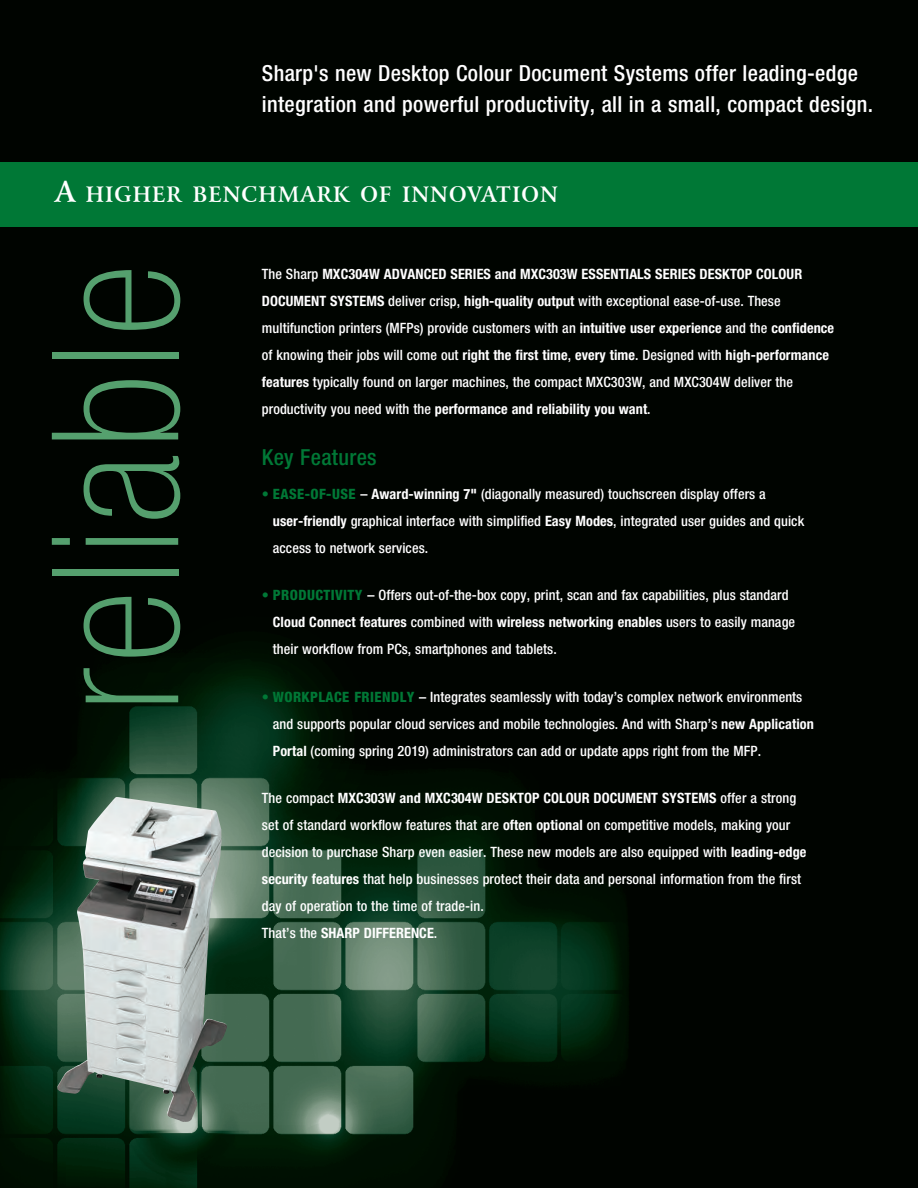
<style>
.page{position:relative;width:918px;height:1188px;background:#fff}
.page>*{position:absolute;margin:0;border:0;box-sizing:border-box;transform-origin:0 0}
.t1{font:100 condensed 177px "Helvetica Neue LT Std";letter-spacing:.03em;color:#55a06e}
.Sales_Lead-in_Blurb{font:500 condensed 22.2px/31.5px "Helvetica Neue LT Std";letter-spacing:.015em;color:#fff}
.KEY_Feature_for_Intr{font:500 condensed 22.2px "Helvetica Neue LT Std";letter-spacing:.015em;color:#007836}
.VM_Title_White_Bembo{font:700 21.3px "Arrus BT";letter-spacing:.055em;color:#fff;scale:.95 1}
.Intro_Text_white{font:500 condensed 14.25px/27px "Helvetica Neue LT Std";letter-spacing:.005em;color:#fff}
.s1{font-size:28.35px}
.s2{font-weight:700}
.s3{color:#007836}
.s4{font-weight:800;color:#007836}
</style>
<div class="page">
<img style="left:0;top:0;width:918px;height:1188px">
<div style="left:0;top:162px;width:918px;height:65px;background:#007836"></div>
<img style="left:57px;top:797px;width:116px;height:298px">
<p class="Sales_Lead-in_Blurb" style="left:262px;top:57px;width:613px">Sharp's new Desktop Colour Document Systems offer leading-edge integration and powerful productivity, all in a small, compact design.</p>
<p class="VM_Title_White_Bembo" style="left:55px;top:181px;width:531px"><span class="s1">A</span> HIGHER BENCHMARK OF INNOVATION</p>
<p class="t1" style="left:17px;top:711px;width:448px;rotate:-90deg">reliable</p>
<p class="Intro_Text_white" style="left:262px;top:260px;width:574px">The Sharp <span class="s2">MXC304W ADVANCED SERIES and MXC303W ESSENTIALS SERIES DESKTOP COLOUR DOCUMENT SYSTEMS</span> deliver crisp, <span class="s2">high-quality output</span> with exceptional ease-of-use. These multifunction printers (MFPs) provide customers with an <span class="s2">intuitive user experience</span> and the <span class="s2">confidence </span>of knowing their jobs will come out <span class="s2">right the first time</span>, <span class="s2">every time</span>. Designed with <span class="s2">high-performance features</span> typically found on larger machines, the compact MXC303W, and MXC304W deliver the productivity you need with the <span class="s2">performance and reliability you want</span>.</p>
<p class="KEY_Feature_for_Intr" style="left:262px;top:444px;width:116px">Key Features</p>
<p class="Intro_Text_white" style="left:273px;top:480px;width:533px;text-indent:-11px"><span class="s3">•</span> <span class="s4">EASE-OF-USE</span> – <span class="s2">Award-winning 7"</span> (diagonally measured) touchscreen display offers a <span class="s2">user-friendly</span> graphical interface with simplified <span class="s2">Easy Modes</span>, integrated user guides and quick access to network services.</p>
<p class="Intro_Text_white" style="left:273px;top:582px;width:524px;text-indent:-11px"><span class="s3">•</span> <span class="s4">PRODUCTIVITY</span> – Offers out-of-the-box copy, print, scan and fax capabilities, plus standard<br><span class="s2">Cloud Connect features</span> combined with <span class="s2">wireless networking enables</span> users to easily manage their workflow from PCs, smartphones and tablets.</p>
<p class="Intro_Text_white" style="left:273px;top:683px;width:542px;text-indent:-11px"><span class="s3">•</span> <span class="s4">WORKPLACE FRIENDLY</span> – Integrates seamlessly with today’s complex network environments and supports popular cloud services and mobile technologies. And with Sharp’s <span class="s2">new Application<br>Portal</span> (coming spring 2019) administrators can add or update apps right from the MFP.</p>
<p class="Intro_Text_white" style="left:262px;top:784px;width:546px">The compact <span class="s2">MXC303W and MXC304W DESKTOP COLOUR DOCUMENT SYSTEMS</span> offer a strong set of standard workflow features that are <span class="s2">often optional</span> on competitive models, making your decision to purchase Sharp even easier. These new models are also equipped with <span class="s2">leading-edge security features</span> that help businesses protect their data and personal information from the first day of operation to the time of trade-in.<br>That’s the <span class="s2">SHARP DIFFERENCE</span>.</p>
</div>
